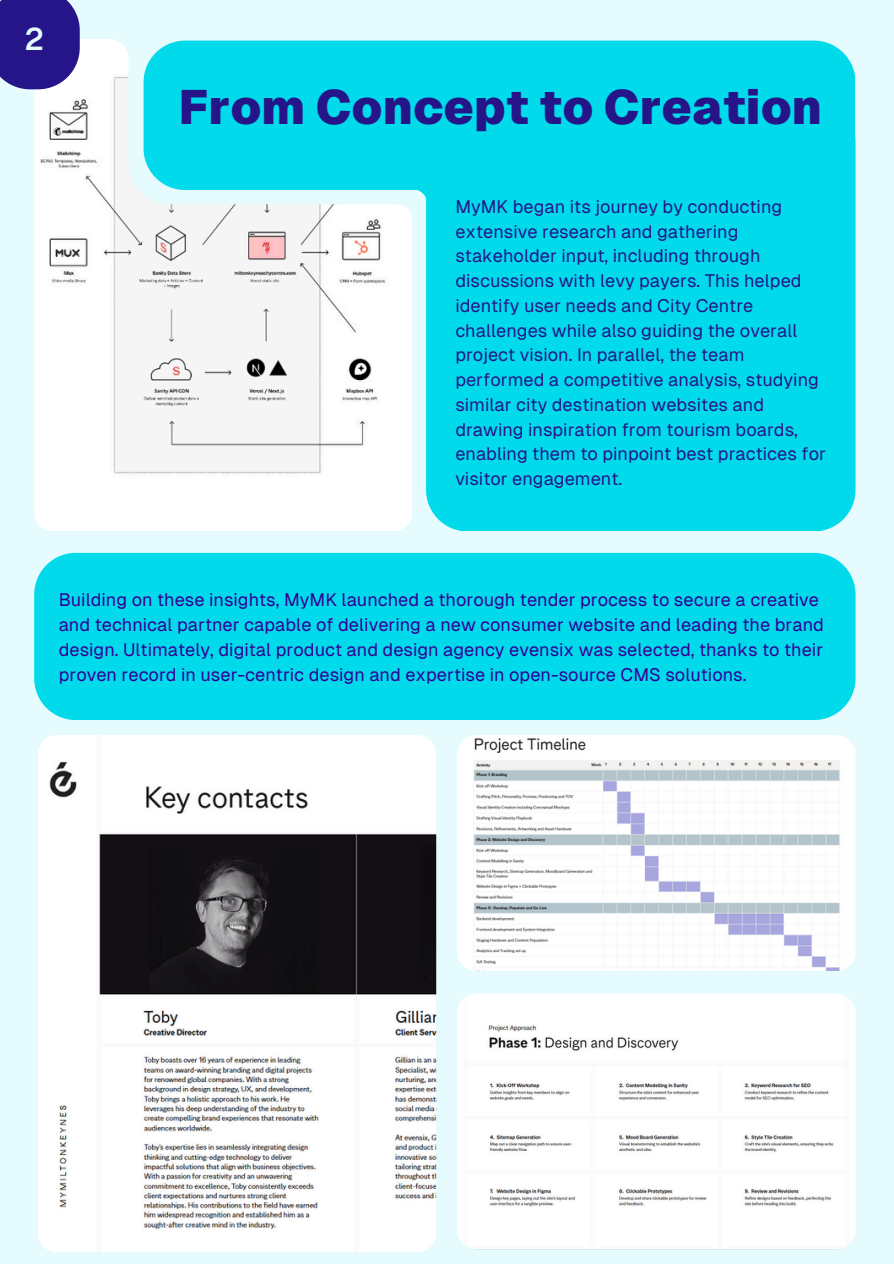
<style>
.page{position:relative;width:894px;height:1264px;background:#fff}
.page>*{position:absolute;margin:0;border:0;box-sizing:border-box;transform-origin:0 0}
.t1{font:900 48px "Geist";color:#251588}
.t2{font:700 31.5px "Geist Mono";color:#e5fbfd}
.t3{font:18px/24.8px "Geist";color:#251588}
.t4{font:18px/24.8px "Geist";color:#320094}
</style>
<div class="page">
<div style="left:0;top:0;width:893px;height:1263px;background:#e5fbfd"></div>
<img style="left:34px;top:39px;width:378px;height:492px;border-radius:19px">
<svg style="left:128px;top:39px;width:423px;height:165px"></svg>
<svg style="left:396px;top:148px;width:39px;height:72px"></svg>
<div style="left:426px;top:190px;width:429px;height:341px;background:#00daeb"></div>
<div style="left:143px;top:41px;width:712px;height:149px;background:#00daeb"></div>
<div style="left:412px;top:137px;width:86px;height:67px;background:#00daeb;border-radius:15px"></div>
<svg style="left:0;top:0;width:80px;height:89px;background:#372992"></svg>
<div style="left:108px;top:0;width:54px;height:59px;background:#e5fbfd"></div>
<div style="left:34px;top:553px;width:821px;height:167px;background:#00daeb"></div>
<img style="left:38px;top:735px;width:398px;height:517px;border-radius:19px">
<img style="left:457px;top:993px;width:398px;height:256px;border-radius:19px">
<img style="left:457px;top:735px;width:398px;height:236px;border-radius:19px">
<p class="t2" style="left:25px;top:21px;width:20px">2</p>
<p class="t1" style="left:179px;top:80px;width:644px">From Concept to Creation</p>
<h1 class="t3" style="left:455px;top:194px;width:372px">MyMK began its journey by conducting extensive research and gathering stakeholder input, including through discussions with levy payers. This helped identify user needs and City Centre challenges while also guiding the overall project vision. In parallel, the team performed a competitive analysis, studying similar city destination websites and drawing inspiration from tourism boards, enabling them to pinpoint best practices for visitor engagement.</h1>
<p class="t4" style="left:59px;top:587px;width:766px">Building on these insights, MyMK launched a thorough tender process to secure a creative and technical partner capable of delivering a new consumer website and leading the brand design. Ultimately, digital product and design agency evensix was selected, thanks to their proven record in user-centric design and expertise in open-source CMS solutions.</p>
</div>
